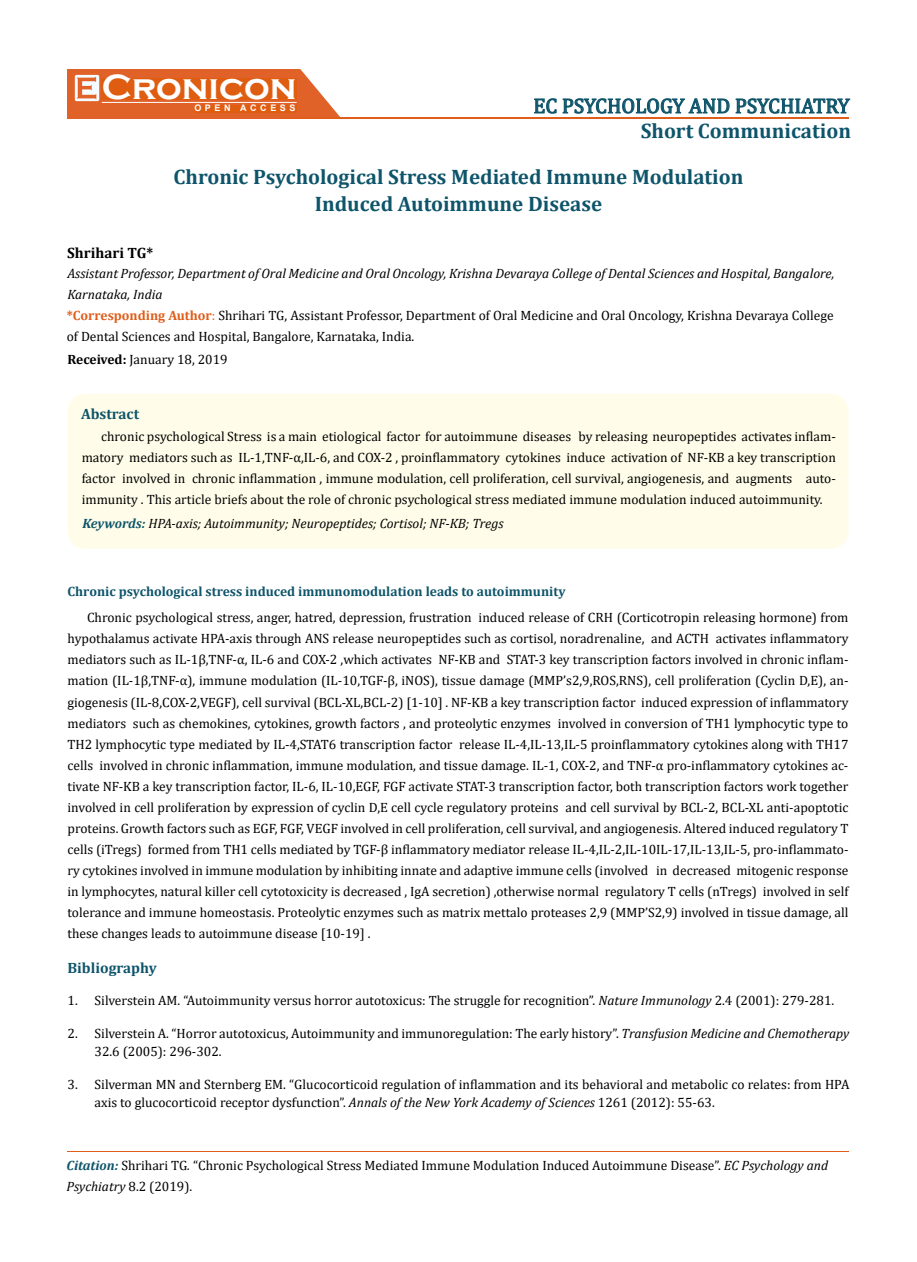
<style>
.page{position:relative;width:917px;height:1262px;background:#fff}
.page>*{position:absolute;margin:0;border:0;box-sizing:border-box;transform-origin:0 0}
.t1{font:700 36px "Copperplate Gothic";color:#fff}
.t2{font:700 21px/27px "Cambria";color:#0e546a;text-align:center}
.t3{font:21px "Cambria";color:#0e546a}
.t4{font:700 15px "Cambria";color:#0e546a}
.t5{font:700 15px "Cambria";color:#000}
.t6{font:13.5px/21px "Cambria";color:#000}
.t7{font:700 13.5px "Cambria";color:#0e546a}
.t8{font:italic 13.5px "Cambria";color:#000}
.t9{font:700 9px "Arial";letter-spacing:.4em;color:#fff}
.s1{font-style:italic}
.s2{font-weight:700;color:#e05d1a}
.s3{color:#e05d1a}
.s4{font-weight:700}
.s5{font-weight:700;color:#0e546a}
.s6{font-weight:700;font-style:italic;color:#0e546a}
</style>
<div class="page">
<div style="left:67px;top:70px;width:290px;height:49px;background:#e06228"></div>
<svg style="left:300px;top:69px;width:90px;height:49px"></svg>
<img style="left:75px;top:75px;width:24px;height:26px">
<div style="left:102px;top:79px;width:195px;height:21px;background:#df5d11"></div>
<div style="left:194px;top:105px;width:103px;height:7px;background:#df5d11"></div>
<svg style="left:534px;top:98px;width:195px;height:16px"></svg>
<svg style="left:735px;top:98px;width:115px;height:16px"></svg>
<hr style="left:102px;top:102px;width:194px;height:1px;background:#fff">
<hr style="left:279px;top:118px;width:569px;height:1px;background:#e05d1a">
<hr style="left:67px;top:1151px;width:781px;height:1px;background:#e05d1a">
<div style="left:67px;top:394px;width:781px;height:155px;background:#fffde9;border-radius:18px"></div>
<h1 class="t1" style="left:102px;top:68px;width:196px">Cronicon</h1>
<p class="t9" style="left:194px;top:102px;width:103px">OPEN ACCESS</p>
<h2 class="t3" style="left:533px;top:93px;width:318px">EC PSYCHOLOGY AND PSYCHIATRY</h2>
<h2 class="t2" style="left:640px;top:116px;width:212px">Short Communication</h2>
<h2 class="t2" style="left:173px;top:163px;width:571px">Chronic Psychological Stress Mediated Immune Modulation<br>Induced Autoimmune Disease</h2>
<p class="t5" style="left:67px;top:242px;width:87px">Shrihari TG*</p>
<p class="t6" style="left:67px;top:263px;width:769px"><span class="s1">Assistant Professor, Department of Oral Medicine and Oral Oncology, Krishna Devaraya College of Dental Sciences and Hospital, Bangalore, Karnataka, India<br></span><span class="s2">*Corresponding Author</span><span class="s3">:</span> Shrihari TG, Assistant Professor, Department of Oral Medicine and Oral Oncology, Krishna Devaraya College of Dental Sciences and Hospital, Bangalore, Karnataka, India.</p>
<p class="t6" style="left:67px;top:349px;width:162px"><span class="s4">Received:</span> January 18, 2019</p>
<p class="t4" style="left:81px;top:403px;width:60px">Abstract</p>
<p class="t6" style="left:82px;top:426px;width:755px;text-align:justify;text-indent:19px">chronic psychological Stress is a main etiological factor for autoimmune diseases by releasing neuropeptides activates inflam&shy;matory mediators such as IL-1,TNF-α,IL-6, and COX-2 , proinflammatory cytokines induce activation of NF-KB a key transcription factor involved in chronic inflammation , immune modulation, cell proliferation, cell survival, angiogenesis, and augments auto&shy;immunity . This article briefs about the role of chronic psychological stress mediated immune modulation induced autoimmunity.</p>
<p class="t8" style="left:82px;top:513px;width:423px"><span class="s5">Keywords:</span> HPA-axis; Autoimmunity; Neuropeptides; Cortisol; NF-KB; Tregs</p>
<p class="t7" style="left:67px;top:582px;width:499px">Chronic psychological stress induced immunomodulation leads to autoimmunity</p>
<p class="t6" style="left:67px;top:607px;width:782px;text-align:justify;text-indent:19px">Chronic psychological stress, anger, hatred, depression, frustration induced release of CRH (Corticotropin releasing hormone) from hypothalamus activate HPA-axis through ANS release neuropeptides such as cortisol, noradrenaline, and ACTH activates inflammatory mediators such as IL-1β,TNF-α, IL-6 and COX-2 ,which activates NF-KB and STAT-3 key transcription factors involved in chronic inflam&shy;mation (IL-1β,TNF-α), immune modulation (IL-10,TGF-β, iNOS), tissue damage (MMP’s2,9,ROS,RNS), cell proliferation (Cyclin D,E), an&shy;giogenesis (IL-8,COX-2,VEGF), cell survival (BCL-XL,BCL-2) [1-10] . NF-KB a key transcription factor induced expression of inflammatory mediators such as chemokines, cytokines, growth factors , and proteolytic enzymes involved in conversion of TH1 lymphocytic type to TH2 lymphocytic type mediated by IL-4,STAT6 transcription factor release IL-4,IL-13,IL-5 proinflammatory cytokines along with TH17 cells involved in chronic inflammation, immune modulation, and tissue damage. IL-1, COX-2, and TNF-α pro-inflammatory cytokines ac&shy;tivate NF-KB a key transcription factor, IL-6, IL-10,EGF, FGF activate STAT-3 transcription factor, both transcription factors work together involved in cell proliferation by expression of cyclin D,E cell cycle regulatory proteins and cell survival by BCL-2, BCL-XL anti-apoptotic proteins. Growth factors such as EGF, FGF, VEGF involved in cell proliferation, cell survival, and angiogenesis. Altered induced regulatory T cells (iTregs) formed from TH1 cells mediated by TGF-β inflammatory mediator release IL-4,IL-2,IL-10IL-17,IL-13,IL-5, pro-inflammato&shy;ry cytokines involved in immune modulation by inhibiting innate and adaptive immune cells (involved in decreased mitogenic response in lymphocytes, natural killer cell cytotoxicity is decreased , IgA secretion) ,otherwise normal regulatory T cells (nTregs) involved in self tolerance and immune homeostasis. Proteolytic enzymes such as matrix mettalo proteases 2,9 (MMP’S2,9) involved in tissue damage, all these changes leads to autoimmune disease [10-19] .</p>
<p class="t4" style="left:67px;top:957px;width:91px">Bibliography</p>
<p class="t6" style="left:68px;top:990px;width:768px">1. Silverstein AM. “Autoimmunity versus horror autotoxicus: The struggle for recognition”. <span class="s1">Nature Immunology</span> 2.4 (2001): 279-281.</p>
<p class="t6" style="left:94px;top:1024px;width:756px;line-height:18px;text-indent:-27px">2. Silverstein A. “Horror autotoxicus, Autoimmunity and immunoregulation: The early history”. <span class="s1">Transfusion Medicine and Chemotherapy<br></span>32.6 (2005): 296-302.</p>
<p class="t6" style="left:94px;top:1075px;width:756px;line-height:18px;text-indent:-27px">3. Silverman MN and Sternberg EM. “Glucocorticoid regulation of inflammation and its behavioral and metabolic co relates: from HPA axis to glucocorticoid receptor dysfunction”. <span class="s1">Annals of the New York Academy of Sciences</span> 1261 (2012): 55-63.</p>
<p class="t6" style="left:67px;top:1154px;width:763px"><span class="s6">Citation:</span> Shrihari TG<span class="s1">.</span> “Chronic Psychological Stress Mediated Immune Modulation Induced Autoimmune Disease”. <span class="s1">EC Psychology and<br>Psychiatry</span> 8.2 (2019).</p>
</div>
